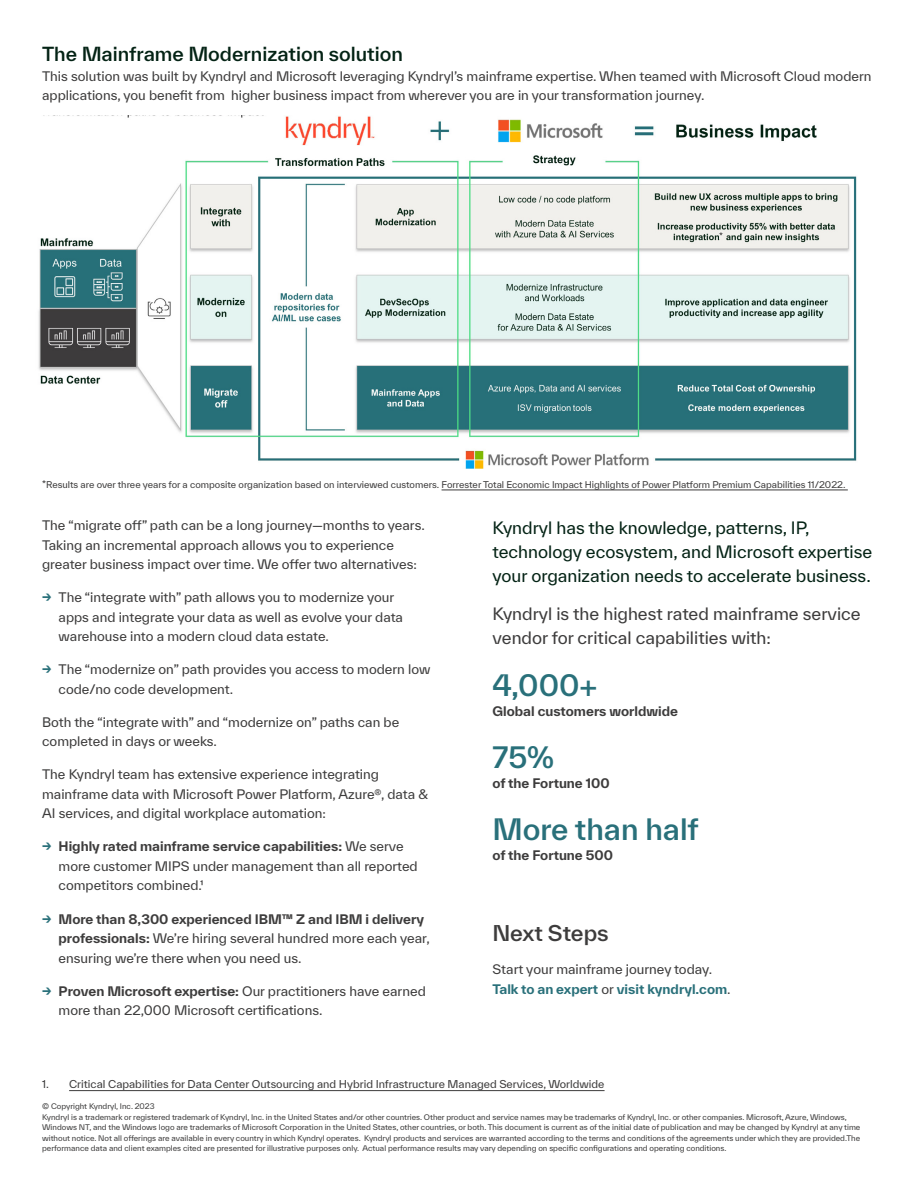
<style>
.page{position:relative;width:918px;height:1188px;background:#fff}
.page>*{position:absolute;margin:0;border:0;box-sizing:border-box;transform-origin:0 0}
.t1{font:500 28.5px "TWK Everett";color:#29707a}
.t2{font:500 21px "TWK Everett";color:#3d3c3c}
.t3{font:500 18.75px "TWK Everett";color:#042315}
.t4{font:16.5px/24px "TWK Everett";color:#042315}
.t5{font:16.5px/24px "TWK Everett";color:#3d3c3c}
.t6{font:12.75px/19.5px "TWK Everett";color:#3d3c3c}
.t7{font:700 12.75px "TWK Everett";color:#3d3c3c}
.t8{font:10.5px "TWK Everett";color:#3d3c3c}
.t9{font:9px "TWK Everett";color:#3d3c3c}
.t10{font:7.5px/10.5px "TWK Everett";color:#3d3c3c}
.s1{font-weight:700;color:#29707a}
.s2{font-weight:700}
</style>
<div class="page">
<img style="left:38px;top:116px;width:819px;height:352px">
<svg style="left:719px;top:231px;width:4px;height:8px"></svg>
<hr style="left:442px;top:490px;width:406px;height:1px;background:#3d3c3c">
<hr style="left:69px;top:1090px;width:536px;height:1px;background:#3d3c3c">
<h3 class="t3" style="left:42px;top:41px;width:362px">The Mainframe Modernization solution</h3>
<p class="t6" style="left:42px;top:66px;width:831px">This solution was built by Kyndryl and Microsoft leveraging Kyndryl’s mainframe expertise. When teamed with Microsoft Cloud modern applications, you benefit from higher business impact from wherever you are in your transformation journey.</p>
<p class="t9" style="left:42px;top:478px;width:805px">*Results are over three years for a composite organization based on interviewed customers. Forrester Total Economic Impact Highlights of Power Platform Premium Capabilities 11/2022.</p>
<p class="t6" style="left:42px;top:516px;width:384px">The “migrate off” path can be a long journey—months to years.<br>Taking an incremental approach allows you to experience greater business impact over time. We offer two alternatives:</p>
<p class="t6" style="left:59px;top:588px;width:346px;text-indent:-17px"><span class="s1">→</span> The “integrate with” path allows you to modernize your apps and integrate your data as well as evolve your data warehouse into a modern cloud data estate.</p>
<p class="t6" style="left:59px;top:660px;width:373px;text-indent:-17px"><span class="s1">→</span> The “modernize on” path provides you access to modern low code/no code development.</p>
<p class="t6" style="left:42px;top:712px;width:359px">Both the “integrate with” and “modernize on” paths can be completed in days or weeks.</p>
<p class="t6" style="left:42px;top:765px;width:388px">The Kyndryl team has extensive experience integrating mainframe data with Microsoft Power Platform, Azure<sup>®</sup>, data &amp;<br>AI services, and digital workplace automation:</p>
<p class="t6" style="left:59px;top:837px;width:361px;text-indent:-17px"><span class="s1">→</span> <span class="s2">Highly rated mainframe service capabilities:</span> We serve more customer MIPS under management than all reported competitors combined.1</p>
<p class="t6" style="left:59px;top:909px;width:373px;text-indent:-17px"><span class="s1">→</span> <span class="s2">More than 8,300 experienced IBM™ Z and IBM i delivery professionals:</span> We’re hiring several hundred more each year, ensuring we’re there when you need us.</p>
<p class="t6" style="left:59px;top:981px;width:369px;text-indent:-17px"><span class="s1">→</span> <span class="s2">Proven Microsoft expertise:</span> Our practitioners have earned more than 22,000 Microsoft certifications.</p>
<p class="t4" style="left:492px;top:516px;width:381px">Kyndryl has the knowledge, patterns, IP, technology ecosystem, and Microsoft expertise your organization needs to accelerate business.</p>
<p class="t5" style="left:492px;top:601px;width:370px">Kyndryl is the highest rated mainframe service vendor for critical capabilities with:</p>
<h1 class="t1" style="left:492px;top:665px;width:107px">4,000+</h1>
<p class="t7" style="left:492px;top:702px;width:187px">Global customers worldwide</p>
<h1 class="t1" style="left:492px;top:737px;width:63px">75%</h1>
<p class="t7" style="left:492px;top:774px;width:119px">of the Fortune 100</p>
<h1 class="t1" style="left:492px;top:809px;width:208px">More than half</h1>
<p class="t7" style="left:492px;top:846px;width:122px">of the Fortune 500</p>
<h2 class="t2" style="left:492px;top:919px;width:118px">Next Steps</h2>
<p class="t6" style="left:492px;top:960px;width:240px">Start your mainframe journey today.<br><span class="s1">Talk to an expert</span> or <span class="s1">visit kyndryl.com</span>.</p>
<p class="t8" style="left:42px;top:1077px;width:564px">1. Critical Capabilities for Data Center Outsourcing and Hybrid Infrastructure Managed Services, Worldwide</p>
<p class="t10" style="left:42px;top:1101px;width:820px">© Copyright Kyndryl, Inc. 2023<br>Kyndryl is a trademark or registered trademark of Kyndryl, Inc. in the United States and/or other countries. Other product and service names may be trademarks of Kyndryl, Inc. or other companies. Microsoft, Azure, Windows, Windows NT, and the Windows logo are trademarks of Microsoft Corporation in the United States, other countries, or both. This document is current as of the initial date of publication and may be changed by Kyndryl at any time without notice. Not all offerings are available in every country in which Kyndryl operates. Kyndryl products and services are warranted according to the terms and conditions of the agreements under which they are provided.The performance data and client examples cited are presented for illustrative purposes only. Actual performance results may vary depending on specific configurations and operating conditions.</p>
</div>
